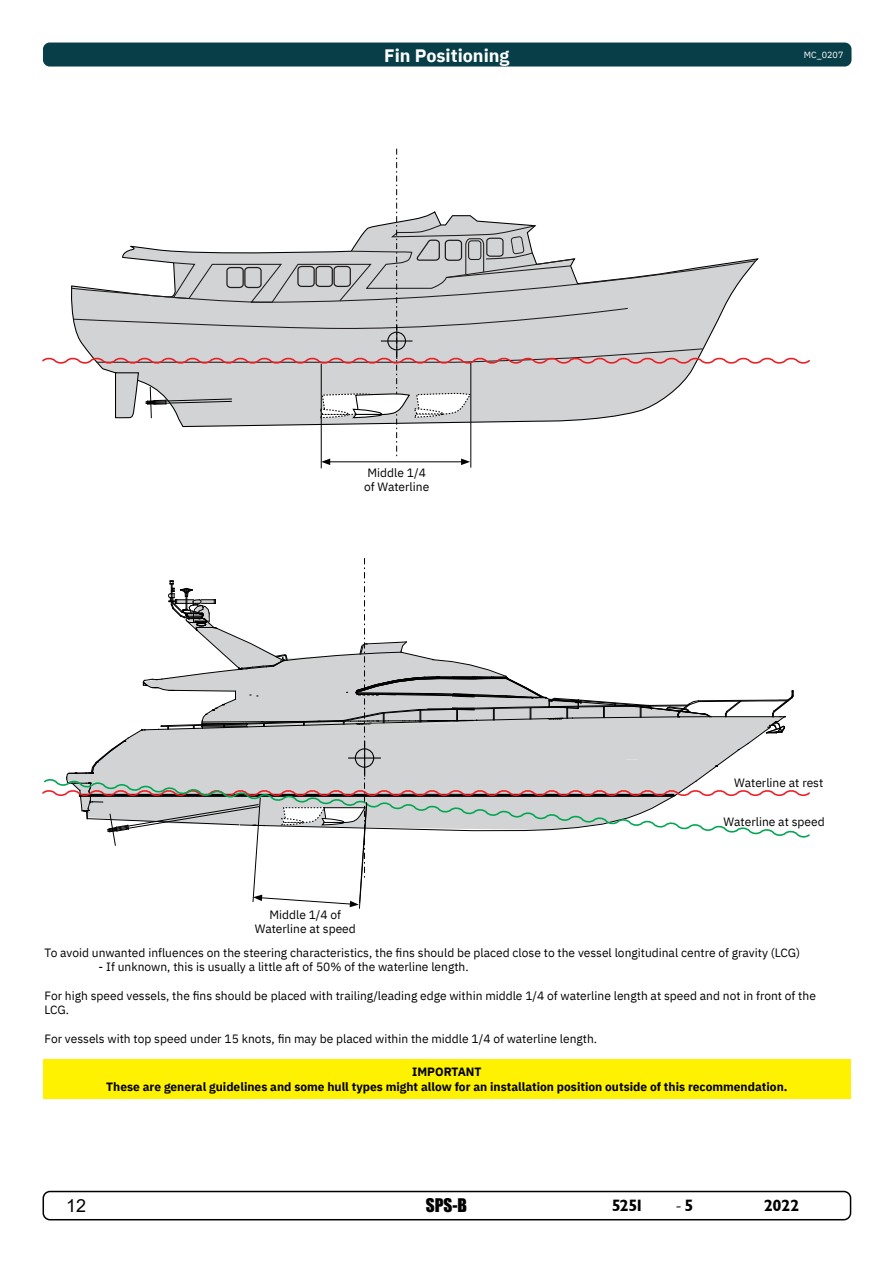
<style>
.page{position:relative;width:893px;height:1263px;background:#fff}
.page>*{position:absolute;margin:0;border:0;box-sizing:border-box;transform-origin:0 0}
.t1{font:700 18px "IBM Plex Sans";color:#fff}
.t2{font:18px "Arial";color:#000}
.t3{font:18px "Minion Pro";color:#000}
.t4{font:17.25px "Impact";color:#000}
.t5{font:16.5px "Garrison Sans BOLD";letter-spacing:-.03em;color:#000}
.t6{font:12px/14.4px "IBM Plex Sans";color:#000}
.t7{font:700 12px/15px "IBM Plex Sans";color:#000;text-align:center}
.t8{font:9px "IBM Plex Sans";color:#fff}
.s1{font-family:"Garrison Sans BOLD";font-size:16.5px}
</style>
<div class="page">
<div style="left:43px;top:1191px;width:808px;height:29px;border:2px solid #000;border-radius:7px"></div>
<div style="left:43px;top:43px;width:808px;height:24px;background:#083e48;border-radius:7px"></div>
<svg style="left:42px;top:149px;width:768px;height:316px"></svg>
<hr style="left:321px;top:364px;width:1px;height:104px;background:#000">
<hr style="left:471px;top:363px;width:1px;height:105px;background:#000">
<svg style="left:42px;top:558px;width:768px;height:351px"></svg>
<div style="left:43px;top:1059px;width:808px;height:39px;background:#fff200"></div>
<p class="t1" style="left:384px;top:41px;width:127px">Fin Positioning</p>
<p class="t8" style="left:804px;top:48px;width:41px">MC_0207</p>
<p class="t6" style="left:364px;top:465px;width:67px">Middle 1/4 of Waterline</p>
<p class="t6" style="left:255px;top:906px;width:103px;text-align:center">Middle 1/4 of<br>Waterline at speed</p>
<p class="t6" style="left:734px;top:774px;width:90px">Waterline at rest</p>
<p class="t6" style="left:724px;top:813px;width:103px">Waterline at speed</p>
<p class="t6" style="left:45px;top:944px;width:757px">To avoid unwanted influences on the steering characteristics, the fins should be placed close to the vessel longitudinal centre of gravity (LCG)</p>
<p class="t6" style="left:99px;top:959px;width:371px">- If unknown, this is usually a little aft of 50% of the waterline length.</p>
<p class="t6" style="left:45px;top:987px;width:773px">For high speed vessels, the fins should be placed with trailing/leading edge within middle 1/4 of waterline length at speed and not in front of the<br>LCG.</p>
<p class="t6" style="left:45px;top:1031px;width:554px">For vessels with top speed under 15 knots, fin may be placed within the middle 1/4 of waterline length.</p>
<p class="t7" style="left:106px;top:1063px;width:683px">IMPORTANT<br>These are general guidelines and some hull types might allow for an installation position outside of this recommendation.</p>
<h1 class="t2" style="left:66px;top:1193px;width:22px">12</h1>
<h2 class="t4" style="left:426px;top:1192px;width:43px">SPS-B</h2>
<h3 class="t5" style="left:612px;top:1196px;width:34px">5251</h3>
<h1 class="t3" style="left:675px;top:1193px;width:20px">-<span class="s1">5</span></h1>
<h3 class="t5" style="left:764px;top:1196px;width:37px">2022</h3>
</div>
